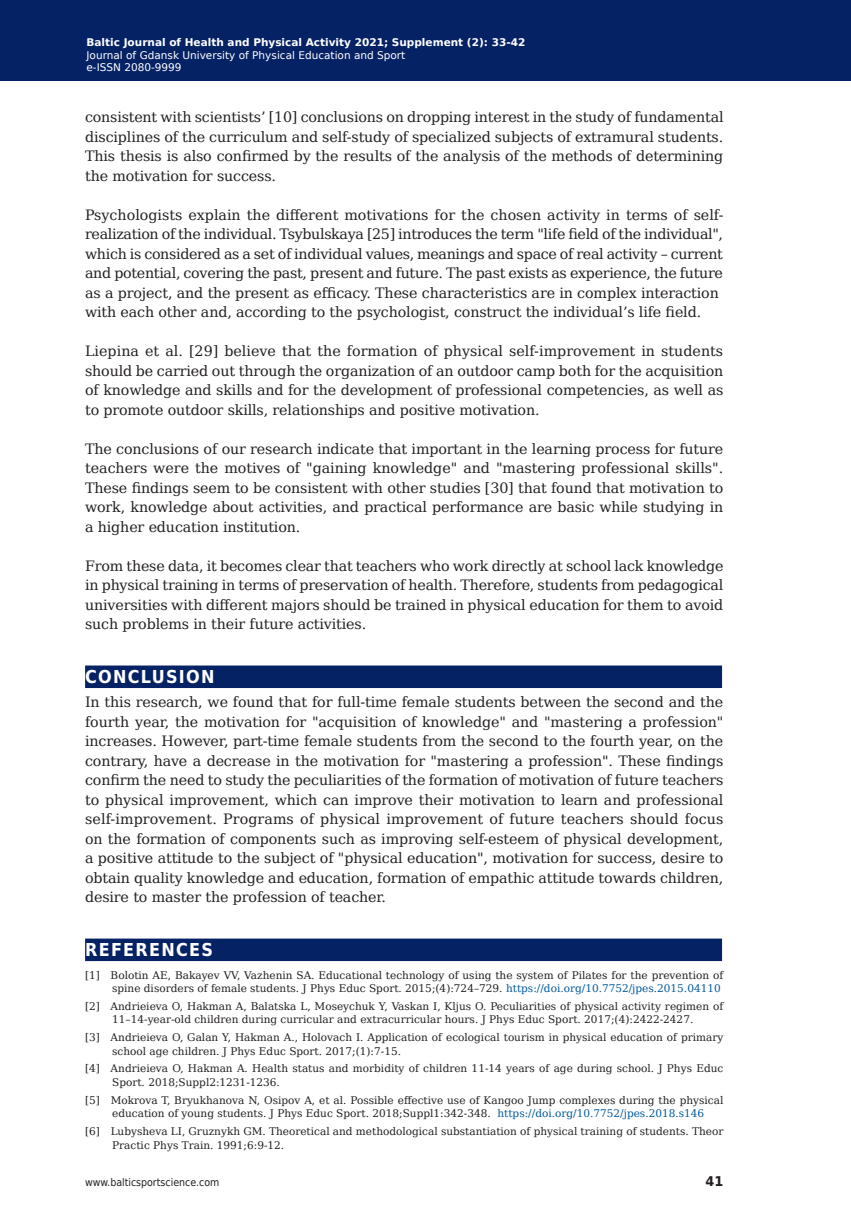
<style>
.page{position:relative;width:851px;height:1212px;background:#fff}
.page>*{position:absolute;margin:0;border:0;box-sizing:border-box;transform-origin:0 0}
.t1{font:700 17.85px "DejaVu Sans Condensed";letter-spacing:.07em;color:#fff}
.t2{font:14.25px/19.5px "DejaVu Serif";letter-spacing:-.01em;color:#231f20;text-align:justify}
.t3{font:700 13.35px "DejaVu Sans";color:#231f20;scale:.96 1}
.t4{font:10.5px/13.5px "DejaVu Serif";color:#231f20}
.t5{font:10.5px/12.6px "DejaVu Sans";color:#fff}
.t6{font:700 10.5px "DejaVu Sans";color:#fff}
.t7{font:10.5px "DejaVu Sans Condensed";color:#231f20}
.s1{color:#01599c}
</style>
<div class="page">
<div style="left:0;top:0;width:850px;height:80px;background:#052265"></div>
<div style="left:85px;top:665px;width:637px;height:23px;background:#052265"></div>
<div style="left:85px;top:938px;width:637px;height:23px;background:#052265"></div>
<p class="t6" style="left:86px;top:34px;width:440px">Baltic Journal of Health and Physical Activity 2021; Supplement (2): 33-42</p>
<p class="t5" style="left:86px;top:48px;width:320px">Journal of Gdansk University of Physical Education and Sport e-ISSN 2080-9999</p>
<p class="t2" style="left:85px;top:106px;width:640px">consistent with scientists’ [10] conclusions on dropping interest in the study of fundamental disciplines of the curriculum and self-study of specialized subjects of extramural students.<br>This thesis is also confirmed by the results of the analysis of the methods of determining the motivation for success.</p>
<p class="t2" style="left:85px;top:204px;width:639px;text-align:left">Psychologists explain the different motivations for the chosen activity in terms of self&shy;realization of the individual. Tsybulskaya [25] introduces the term "life field of the individual", which is considered as a set of individual values, meanings and space of real activity – current and potential, covering the past, present and future. The past exists as experience, the future as a project, and the present as efficacy.Thesecharacteristicsareincomplexinteraction<br>with each other and, according to the psychologist, construct the individual’s life field.</p>
<p class="t2" style="left:85px;top:340px;width:639px">Liepina et al. [29] believe that the formation of physical self-improvement in students should be carried out through the organization of an outdoor camp both for the acquisition of knowledge and skills and for the development of professional competencies, as well as to promote outdoor skills, relationships and positive motivation.</p>
<p class="t2" style="left:85px;top:438px;width:639px">The conclusions of our research indicate that important in the learning process for future teachers were the motives of "gaining knowledge" and "mastering professional skills".<br>These findings seem to be consistent with other studies [30] that found that motivation to work, knowledge about activities, and practical performance are basic while studying in a higher education institution.</p>
<p class="t2" style="left:85px;top:555px;width:639px">From these data, it becomes clear that teachers who work directly at school lack knowledge in physical training in terms of preservation of health. Therefore, students from pedagogical universities with different majors should be trained in physical education for them to avoid such problems in their future activities.</p>
<p class="t1" style="left:85px;top:662px;width:131px">CONCLUSION</p>
<p class="t2" style="left:85px;top:691px;width:640px">In this research, we found that for full-time female students between the second and the fourth year, the motivation for "acquisition of knowledge" and "mastering a profession" increases. However, part-time female students from the second to the fourth year, on the contrary, have a decrease in the motivation for "mastering a profession". These findings confirm the need to study the peculiarities of the formation of motivation of future teachers to physical improvement, which can improve their motivation to learn and professional self-improvement. Programs of physical improvement of future teachers should focus on the formation of components such as improving self-esteem of physical development, a positive attitude to the subject of "physical education", motivation for success, desire to obtain quality knowledge and education, formation of empathic attitude towards children, desire to master the profession of teacher.</p>
<p class="t1" style="left:85px;top:935px;width:129px">REFERENCES</p>
<p class="t4" style="left:85px;top:967px;width:639px;text-align:right">[1] Bolotin AE, Bakayev VV, Vazhenin SA. Educational technology of using the system of Pilates for the prevention of spine disorders of female students. J Phys Educ Sport. 2015;(4):724–729. <span class="s1">https://doi.org/10.7752/jpes.2015.04110</span></p>
<p class="t4" style="left:85px;top:998px;width:639px;text-align:center">[2] Andrieieva O, Hakman A, Balatska L, Moseychuk Y, Vaskan I, Kljus O. Peculiarities of physical activity regimen of<br>11–14-year-old children during curricular and extracurricular hours. J Phys Educ Sport. 2017;(4):2422-2427.</p>
<p class="t4" style="left:112px;top:1030px;width:612px;text-indent:-27px">[3] Andrieieva O, Galan Y, Hakman A., Holovach I. Application of ecological tourism in physical education of primary school age children. J Phys Educ Sport. 2017;(1):7-15.</p>
<p class="t4" style="left:112px;top:1061px;width:612px;text-indent:-27px">[4] Andrieieva O, Hakman A. Health status and morbidity of children 11-14 years of age during school. J Phys Educ<br>Sport. 2018;Suppl2:1231-1236.</p>
<p class="t4" style="left:112px;top:1092px;width:612px;text-indent:-27px">[5] Mokrova T, Bryukhanova N, Osipov A, et al. Possible effective use of Kangoo Jump complexes during the physical education of young students. J Phys Educ Sport. 2018;Suppl1:342-348. <span class="s1">https://doi.org/10.7752/jpes.2018.s146</span></p>
<p class="t4" style="left:112px;top:1123px;width:612px;text-indent:-27px">[6] Lubysheva LI, Gruznykh GM. Theoretical and methodological substantiation of physical training of students. Theor<br>Practic Phys Train. 1991;6:9-12.</p>
<p class="t7" style="left:85px;top:1174px;width:136px">www.balticsportscience.com</p>
<p class="t3" style="left:705px;top:1170px;width:20px">41</p>
</div>
